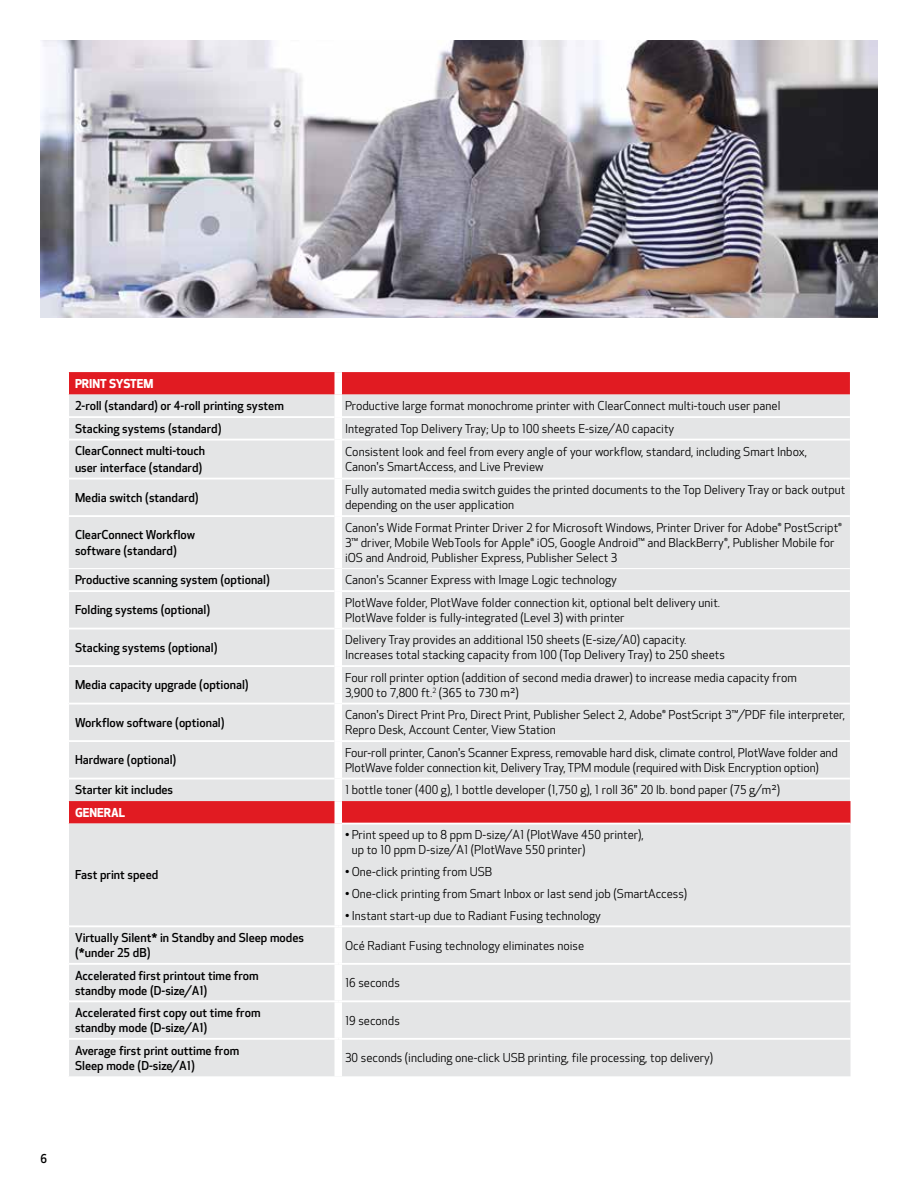
<style>
.page{position:relative;width:918px;height:1188px;background:#fff}
.page>*{position:absolute;margin:0;border:0;box-sizing:border-box;transform-origin:0 0}
.t1{font:12px/15px "Optic Sans 201";color:#000}
.t2{font:500 12px/15px "Optic Sans 301";color:#000}
.t3{font:700 12px "Optic Sans 401";color:#fff}
</style>
<div class="page">
<div style="left:69px;top:441px;width:781px;height:337px;background:#e4e5e6"></div>
<hr style="left:342px;top:628px;width:508px;height:2px;background:#fff">
<hr style="left:342px;top:478px;width:508px;height:2px;background:#fff">
<hr style="left:342px;top:515px;width:508px;height:2px;background:#fff">
<hr style="left:69px;top:665px;width:265px;height:2px;background:#fff">
<hr style="left:69px;top:478px;width:265px;height:2px;background:#fff">
<svg style="left:68px;top:372px;width:782px;height:67px;background:#e4a3a6"></svg>
<hr style="left:342px;top:665px;width:508px;height:2px;background:#fff">
<hr style="left:342px;top:703px;width:508px;height:2px;background:#fff">
<hr style="left:69px;top:703px;width:265px;height:2px;background:#fff">
<hr style="left:69px;top:740px;width:265px;height:2px;background:#fff">
<hr style="left:342px;top:740px;width:508px;height:2px;background:#fff">
<hr style="left:69px;top:628px;width:265px;height:2px;background:#fff">
<hr style="left:342px;top:590px;width:508px;height:2px;background:#fff">
<hr style="left:68px;top:515px;width:266px;height:2px;background:#fff">
<hr style="left:68px;top:590px;width:266px;height:2px;background:#fff">
<hr style="left:68px;top:568px;width:266px;height:1px;background:#fff">
<hr style="left:342px;top:568px;width:508px;height:1px;background:#fff">
<div style="left:334px;top:372px;width:8px;height:23px;background:#fff"></div>
<div style="left:334px;top:395px;width:8px;height:22px;background:#fff"></div>
<div style="left:334px;top:417px;width:8px;height:23px;background:#fff"></div>
<div style="left:334px;top:440px;width:8px;height:39px;background:#fff"></div>
<div style="left:334px;top:479px;width:8px;height:37px;background:#fff"></div>
<div style="left:334px;top:516px;width:8px;height:53px;background:#fff"></div>
<div style="left:334px;top:569px;width:8px;height:22px;background:#fff"></div>
<div style="left:334px;top:591px;width:8px;height:38px;background:#fff"></div>
<div style="left:334px;top:629px;width:8px;height:37px;background:#fff"></div>
<div style="left:334px;top:666px;width:8px;height:38px;background:#fff"></div>
<div style="left:334px;top:704px;width:8px;height:37px;background:#fff"></div>
<div style="left:334px;top:741px;width:8px;height:38px;background:#fff"></div>
<div style="left:69px;top:824px;width:781px;height:252px;background:#e4e5e6"></div>
<div style="left:334px;top:824px;width:8px;height:101px;background:#fff"></div>
<div style="left:334px;top:927px;width:8px;height:36px;background:#fff"></div>
<div style="left:334px;top:965px;width:8px;height:35px;background:#fff"></div>
<div style="left:334px;top:1002px;width:8px;height:36px;background:#fff"></div>
<div style="left:334px;top:1040px;width:8px;height:36px;background:#fff"></div>
<hr style="left:342px;top:823px;width:508px;height:2px;background:#fff">
<hr style="left:338px;top:925px;width:512px;height:2px;background:#fff">
<hr style="left:338px;top:963px;width:512px;height:2px;background:#fff">
<hr style="left:338px;top:1000px;width:512px;height:2px;background:#fff">
<hr style="left:338px;top:1038px;width:512px;height:2px;background:#fff">
<hr style="left:69px;top:963px;width:269px;height:2px;background:#fff">
<hr style="left:69px;top:1000px;width:269px;height:2px;background:#fff">
<hr style="left:69px;top:1038px;width:269px;height:2px;background:#fff">
<svg style="left:68px;top:779px;width:782px;height:45px;background:#e38589"></svg>
<hr style="left:69px;top:925px;width:269px;height:2px;background:#fff">
<img style="left:41px;top:40px;width:837px;height:278px">
<p class="t3" style="left:75px;top:376px;width:80px">PRINT SYSTEM</p>
<p class="t2" style="left:75px;top:399px;width:210px">2-roll (standard) or 4-roll printing system</p>
<p class="t1" style="left:345px;top:399px;width:437px">Productive large format monochrome printer with ClearConnect multi-touch user panel</p>
<p class="t2" style="left:75px;top:421px;width:148px">Stacking systems (standard)</p>
<p class="t1" style="left:345px;top:421px;width:331px">Integrated Top Delivery Tray; Up to 100 sheets E-size/A0 capacity</p>
<p class="t2" style="left:75px;top:443px;width:132px;line-height:16.5px">ClearConnect multi-touch user interface (standard)</p>
<p class="t1" style="left:345px;top:445px;width:464px">Consistent look and feel from every angle of your workflow, standard, including Smart Inbox,<br>Canon's SmartAccess, and Live Preview</p>
<p class="t2" style="left:75px;top:490px;width:125px">Media switch (standard)</p>
<p class="t1" style="left:345px;top:483px;width:502px">Fully automated media switch guides the printed documents to the Top Delivery Tray or back output depending on the user application</p>
<p class="t2" style="left:75px;top:526px;width:122px;line-height:16.5px">ClearConnect Workflow software (standard)</p>
<p class="t1" style="left:345px;top:520px;width:498px">Canon's Wide Format Printer Driver 2 for Microsoft Windows, Printer Driver for Adobe® PostScript®<br>3™ driver, Mobile WebTools for Apple® iOS, Google Android™ and BlackBerry®, Publisher Mobile for iOS and Android, Publisher Express, Publisher Select 3</p>
<p class="t2" style="left:75px;top:573px;width:196px">Productive scanning system (optional)</p>
<p class="t1" style="left:345px;top:573px;width:273px">Canon's Scanner Express with Image Logic technology</p>
<p class="t2" style="left:75px;top:603px;width:137px">Folding systems (optional)</p>
<p class="t1" style="left:345px;top:595px;width:377px">PlotWave folder, PlotWave folder connection kit, optional belt delivery unit.<br>PlotWave folder is fully-integrated (Level 3) with printer</p>
<p class="t2" style="left:75px;top:640px;width:144px">Stacking systems (optional)</p>
<p class="t1" style="left:345px;top:633px;width:381px">Delivery Tray provides an additional 150 sheets (E-size/A0) capacity.<br>Increases total stacking capacity from 100 (Top Delivery Tray) to 250 sheets</p>
<p class="t2" style="left:75px;top:678px;width:175px">Media capacity upgrade (optional)</p>
<p class="t1" style="left:345px;top:670px;width:453px">Four roll printer option (addition of second media drawer) to increase media capacity from<br>3,900 to 7,800 ft.<sup>2</sup> (365 to 730 m²)</p>
<p class="t2" style="left:75px;top:715px;width:151px">Workflow software (optional)</p>
<p class="t1" style="left:345px;top:708px;width:502px">Canon's Direct Print Pro, Direct Print, Publisher Select 2, Adobe® PostScript 3™/PDF file interpreter,<br>Repro Desk, Account Center, View Station</p>
<p class="t2" style="left:75px;top:753px;width:103px">Hardware (optional)</p>
<p class="t1" style="left:345px;top:745px;width:494px">Four-roll printer, Canon's Scanner Express, removable hard disk, climate control, PlotWave folder and<br>PlotWave folder connection kit, Delivery Tray, TPM module (required with Disk Encryption option)</p>
<p class="t2" style="left:75px;top:783px;width:100px">Starter kit includes</p>
<p class="t1" style="left:345px;top:783px;width:437px">1 bottle toner (400 g), 1 bottle developer (1,750 g), 1 roll 36" 20 lb. bond paper (75 g/m²)</p>
<p class="t3" style="left:75px;top:805px;width:52px">GENERAL</p>
<p class="t2" style="left:75px;top:868px;width:85px">Fast print speed</p>
<p class="t1" style="left:352px;top:828px;width:294px;text-indent:-7px">• Print speed up to 8 ppm D-size/A1 (PlotWave 450 printer), up to 10 ppm D-size/A1 (PlotWave 550 printer)</p>
<p class="t1" style="left:345px;top:865px;width:149px">• One-click printing from USB</p>
<p class="t1" style="left:345px;top:886px;width:344px">• One-click printing from Smart Inbox or last send job (SmartAccess)</p>
<p class="t1" style="left:345px;top:908px;width:258px">• Instant start-up due to Radiant Fusing technology</p>
<p class="t2" style="left:75px;top:931px;width:231px">Virtually Silent* in Standby and Sleep modes (*under 25 dB)</p>
<p class="t1" style="left:345px;top:938px;width:241px">Océ Radiant Fusing technology eliminates noise</p>
<p class="t2" style="left:75px;top:968px;width:185px">Accelerated first printout time from standby mode (D-size/A1)</p>
<p class="t1" style="left:345px;top:976px;width:56px">16 seconds</p>
<p class="t2" style="left:75px;top:1006px;width:187px">Accelerated first copy out time from standby mode (D-size/A1)</p>
<p class="t1" style="left:345px;top:1013px;width:56px">19 seconds</p>
<p class="t2" style="left:75px;top:1043px;width:166px">Average first print outtime from<br>Sleep mode (D-size/A1)</p>
<p class="t1" style="left:345px;top:1051px;width:370px">30 seconds (including one-click USB printing, file processing, top delivery)</p>
<p class="t2" style="left:40px;top:1151px;width:8px">6</p>
</div>
